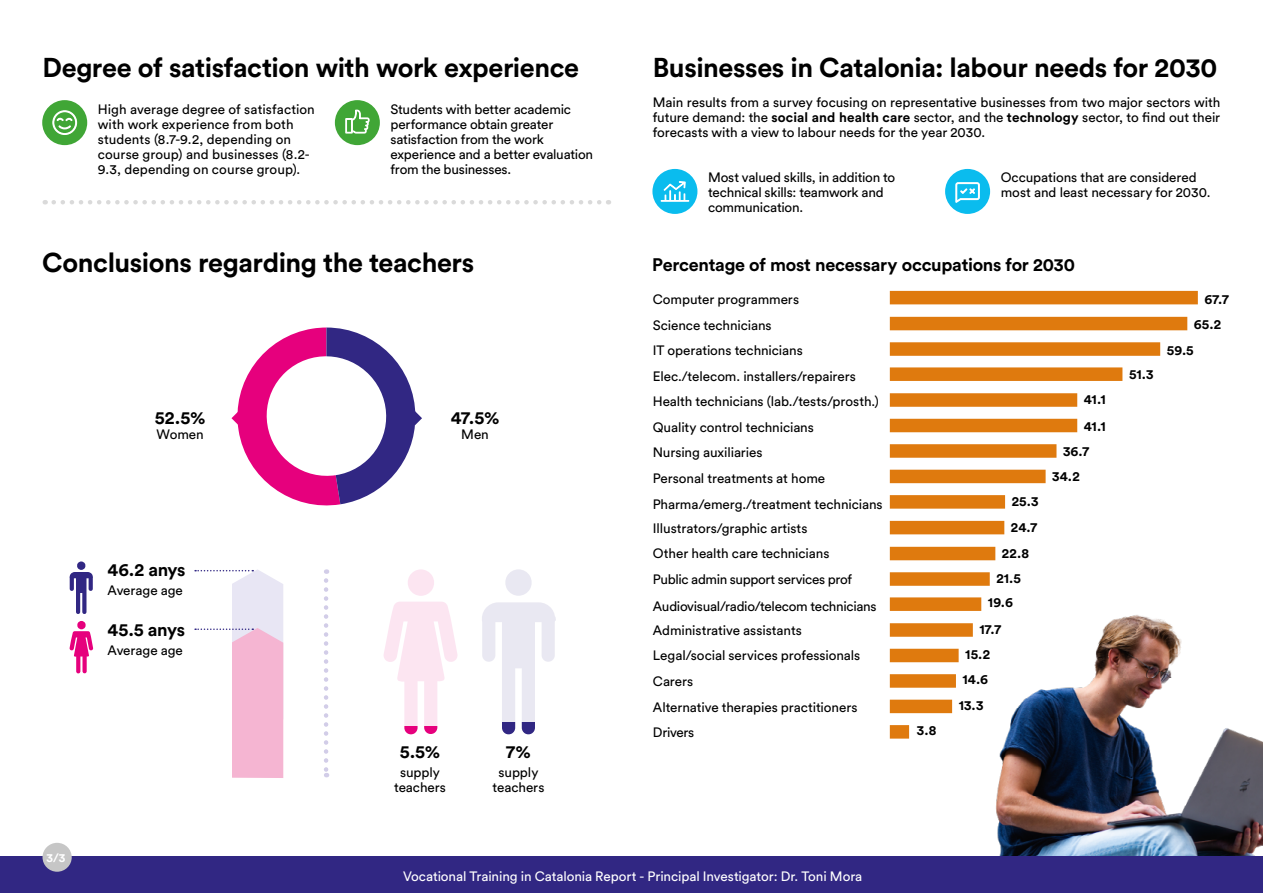
<style>
.page{position:relative;width:1263px;height:893px;background:#fff}
.page>*{position:absolute;margin:0;border:0;box-sizing:border-box;transform-origin:0 0}
.t1{font:700 27px "Circular Std";letter-spacing:-.015em;color:#000}
.t2{font:700 18px "Circular Std";letter-spacing:-.015em;color:#000}
.t3{font:13.5px/15px "Circular Std";letter-spacing:-.005em;color:#000}
.t4{font:700 13.5px/25.8px "Circular Std";letter-spacing:.01em;color:#000}
.t5{font:13.5px "Circular Std";letter-spacing:-.005em;color:#fff}
.t6{font:13.5px "Circular Std";letter-spacing:-.025em;color:#000}
.t7{font:700 12px "Circular Std";color:#fff}
.s1{font-weight:700}
</style>
<div class="page">
<img style="left:974px;top:597px;width:289px;height:260px">
<svg style="left:69px;top:621px;width:24px;height:52px"></svg>
<svg style="left:69px;top:561px;width:24px;height:53px"></svg>
<svg style="left:324px;top:580px;width:4px;height:197px"></svg>
<div style="left:890px;top:291px;width:308px;height:13px;background:#df7a0e"></div>
<div style="left:890px;top:521px;width:114px;height:13px;background:#df7a0e"></div>
<div style="left:890px;top:317px;width:297px;height:13px;background:#df7a0e"></div>
<div style="left:890px;top:547px;width:105px;height:13px;background:#df7a0e"></div>
<div style="left:890px;top:342px;width:270px;height:14px;background:#df7a0e"></div>
<div style="left:890px;top:572px;width:100px;height:14px;background:#df7a0e"></div>
<div style="left:890px;top:367px;width:232px;height:14px;background:#df7a0e"></div>
<div style="left:890px;top:597px;width:91px;height:14px;background:#df7a0e"></div>
<div style="left:890px;top:393px;width:187px;height:14px;background:#df7a0e"></div>
<div style="left:890px;top:623px;width:83px;height:14px;background:#df7a0e"></div>
<div style="left:890px;top:419px;width:187px;height:13px;background:#df7a0e"></div>
<div style="left:890px;top:649px;width:69px;height:13px;background:#df7a0e"></div>
<div style="left:890px;top:444px;width:166px;height:14px;background:#df7a0e"></div>
<div style="left:890px;top:674px;width:66px;height:14px;background:#df7a0e"></div>
<div style="left:890px;top:470px;width:155px;height:13px;background:#df7a0e"></div>
<div style="left:890px;top:700px;width:62px;height:13px;background:#df7a0e"></div>
<div style="left:890px;top:495px;width:115px;height:14px;background:#df7a0e"></div>
<div style="left:890px;top:725px;width:19px;height:14px;background:#df7a0e"></div>
<div style="left:42px;top:100px;width:45px;height:45px;background:#40a636;border-radius:50%"></div>
<svg style="left:52px;top:110px;width:25px;height:25px"></svg>
<div style="left:335px;top:100px;width:45px;height:45px;background:#40a636;border-radius:50%"></div>
<svg style="left:345px;top:110px;width:24px;height:24px"></svg>
<div style="left:652px;top:169px;width:45px;height:45px;background:#0abcee;border-radius:50%"></div>
<svg style="left:661px;top:181px;width:28px;height:21px"></svg>
<div style="left:945px;top:169px;width:45px;height:45px;background:#0abcee;border-radius:50%"></div>
<svg style="left:955px;top:182px;width:25px;height:21px"></svg>
<svg style="left:54px;top:200px;width:555px;height:4px"></svg>
<svg style="left:231px;top:328px;width:191px;height:178px"></svg>
<svg style="left:502px;top:617px;width:54px;height:118px"></svg>
<div style="left:482px;top:569px;width:73px;height:153px;background:linear-gradient(to right,#f3f2f8,#f3f2f8)"></div>
<svg style="left:404px;top:654px;width:54px;height:81px"></svg>
<svg style="left:383px;top:569px;width:74px;height:157px;fill:#fce7f2"></svg>
<svg style="left:195px;top:569px;width:88px;height:209px"></svg>
<div style="left:0;top:857px;width:1263px;height:36px;background:#312783"></div>
<div style="left:43px;top:843px;width:29px;height:29px;background:#c6c6c6;border-radius:50%"></div>
<h1 class="t1" style="left:43px;top:50px;width:538px">Degree of satisfaction with work experience</h1>
<p class="t3" style="left:98px;top:102px;width:219px">High average degree of satisfaction with work experience from both students (8.7-9.2, depending on course group) and businesses (8.2- 9.3, depending on course group).</p>
<p class="t3" style="left:390px;top:102px;width:204px">Students with better academic performance obtain greater satisfaction from the work experience and a better evaluation from the businesses.</p>
<h1 class="t1" style="left:653px;top:50px;width:566px">Businesses in Catalonia: labour needs for 2030</h1>
<p class="t3" style="left:653px;top:94px;width:569px;text-align:justify">Main results from a survey focusing on representative businesses from two major sectors with future demand: the <span class="s1">social and health care</span> sector, and the <span class="s1">technology</span> sector, to find out their forecasts with a view to labour needs for the year 2030.</p>
<p class="t3" style="left:708px;top:169px;width:189px">Most valued skills, in addition to technical skills: teamwork and communication.</p>
<p class="t3" style="left:1001px;top:169px;width:211px">Occupations that are considered most and least necessary for 2030.</p>
<h1 class="t1" style="left:42px;top:245px;width:434px">Conclusions regarding the teachers</h1>
<h2 class="t2" style="left:652px;top:253px;width:424px">Percentage of most necessary occupations for 2030</h2>
<p class="t3" style="left:653px;top:292px;width:148px">Computer programmers</p>
<p class="t3" style="left:653px;top:317px;width:120px">Science technicians</p>
<p class="t3" style="left:653px;top:343px;width:152px">IT operations technicians</p>
<h2 class="t2" style="left:155px;top:406px;width:52px">52.5%</h2>
<p class="t3" style="left:157px;top:426px;width:49px">Women</p>
<h2 class="t2" style="left:108px;top:558px;width:79px">46.2 anys</h2>
<p class="t3" style="left:108px;top:583px;width:77px">Average age</p>
<h2 class="t2" style="left:108px;top:618px;width:79px">45.5 anys</h2>
<p class="t3" style="left:108px;top:642px;width:77px">Average age</p>
<h2 class="t2" style="left:451px;top:406px;width:50px">47.5%</h2>
<p class="t3" style="left:461px;top:426px;width:29px">Men</p>
<h2 class="t2" style="left:400px;top:740px;width:42px">5.5%</h2>
<p class="t3" style="left:394px;top:764px;width:53px;text-align:center">supply teachers</p>
<h2 class="t2" style="left:506px;top:740px;width:26px">7%</h2>
<p class="t3" style="left:492px;top:764px;width:53px;text-align:center">supply teachers</p>
<p class="t3" style="left:653px;top:368px;width:205px">Elec./telecom. installers/repairers</p>
<p class="t3" style="left:653px;top:393px;width:228px">Health technicians (lab./tests/prosth.)</p>
<p class="t3" style="left:653px;top:419px;width:163px">Quality control technicians</p>
<p class="t3" style="left:653px;top:445px;width:111px">Nursing auxiliaries</p>
<p class="t3" style="left:653px;top:471px;width:174px">Personal treatments at home</p>
<p class="t3" style="left:653px;top:497px;width:231px">Pharma/emerg./treatment technicians</p>
<p class="t3" style="left:653px;top:520px;width:156px">Illustrators/graphic artists</p>
<p class="t3" style="left:653px;top:546px;width:178px">Other health care technicians</p>
<p class="t6" style="left:653px;top:571px;width:201px">Public admin support services prof</p>
<p class="t3" style="left:653px;top:599px;width:225px">Audiovisual/radio/telecom technicians</p>
<p class="t3" style="left:653px;top:622px;width:150px">Administrative assistants</p>
<p class="t3" style="left:653px;top:648px;width:209px">Legal/social services professionals</p>
<p class="t3" style="left:653px;top:674px;width:42px">Carers</p>
<p class="t3" style="left:653px;top:699px;width:206px">Alternative therapies practitioners</p>
<p class="t6" style="left:653px;top:724px;width:43px">Drivers</p>
<p class="t4" style="left:917px;top:717px;width:21px">3.8</p>
<p class="t4" style="left:1012px;top:488px;width:28px">25.3</p>
<p class="t4" style="left:1011px;top:514px;width:28px">24.7</p>
<p class="t4" style="left:1002px;top:540px;width:29px">22.8</p>
<p class="t4" style="left:988px;top:566px;width:35px;line-height:24px;text-indent:8px">21.5<br>19.6</p>
<p class="t4" style="left:979px;top:616px;width:23px">17.7</p>
<p class="t4" style="left:965px;top:641px;width:26px">15.2</p>
<p class="t4" style="left:962px;top:666px;width:27px">14.6</p>
<p class="t4" style="left:959px;top:692px;width:26px">13.3</p>
<p class="t4" style="left:1084px;top:386px;width:24px;line-height:26.4px">41.1<br>41.1</p>
<p class="t4" style="left:1052px;top:438px;width:39px;text-indent:11px">36.7<br>34.2</p>
<p class="t4" style="left:1129px;top:361px;width:26px">51.3</p>
<p class="t4" style="left:1194px;top:286px;width:37px;text-indent:11px">67.7<br>65.2</p>
<p class="t4" style="left:1167px;top:337px;width:28px">59.5</p>
<p class="t7" style="left:47px;top:850px;width:20px">3/3</p>
<p class="t5" style="left:403px;top:868px;width:461px">Vocational Training in Catalonia Report - Principal Investigator: Dr. Toni Mora</p>
</div>
